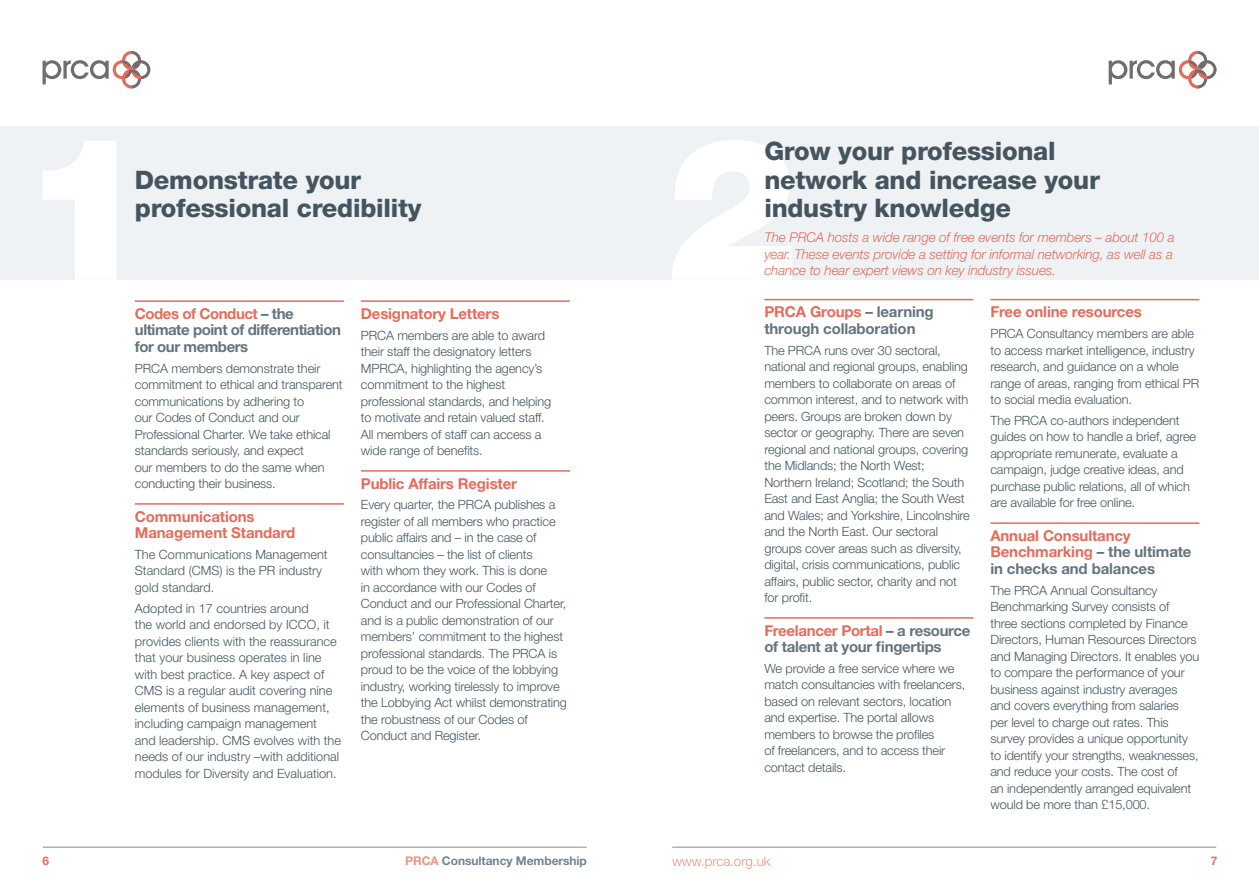
<style>
.page{position:relative;width:1259px;height:893px;background:#fff}
.page>*{position:absolute;margin:0;border:0;box-sizing:border-box;transform-origin:0 0}
.t1{font:800 25.5px/28.5px "Helvetica Neue LT";letter-spacing:-.01em;color:#455560}
.t2{font:700 15px/16.5px "Helvetica Neue LT";letter-spacing:-.02em;color:#64747f}
.t3{font:700 15px/16.5px "Helvetica Neue LT";letter-spacing:-.01em;color:#e66b5b}
.t4{font:italic 300 13.5px/16.5px "Helvetica Neue LT";letter-spacing:-.01em;color:#e66b5b}
.t5{font:300 13.5px "Helvetica Neue LT";letter-spacing:-.005em;color:#ec9381}
.t6{font:300 12.75px/16.5px "Helvetica Neue LT";letter-spacing:-.01em;color:#455560}
.t7{font:700 12px "Helvetica Neue LT";letter-spacing:-.005em;color:#74838e}
.t8{font:700 11.85px "Helvetica Neue LT";color:#e66b5b}
.s1{color:#e66b5b}
.s2{color:#ec9381}
</style>
<div class="page">
<hr style="left:43px;top:846px;width:543px;height:2px;background:#a8b3bc">
<hr style="left:673px;top:846px;width:542px;height:2px;background:#a8b3bc">
<svg style="left:43px;top:51px;width:107px;height:37px"></svg>
<svg style="left:1108px;top:51px;width:108px;height:37px"></svg>
<div style="left:0;top:127px;width:1259px;height:153px;background:#eff2f4"></div>
<svg style="left:672px;top:140px;width:119px;height:139px"></svg>
<hr style="left:135px;top:300px;width:209px;height:2px;background:#e66b5b">
<hr style="left:135px;top:503px;width:209px;height:2px;background:#e66b5b">
<hr style="left:361px;top:300px;width:209px;height:2px;background:#e66b5b">
<hr style="left:361px;top:470px;width:209px;height:2px;background:#e66b5b">
<hr style="left:764px;top:299px;width:209px;height:1px;background:#e66b5b">
<hr style="left:764px;top:617px;width:209px;height:2px;background:#e66b5b">
<hr style="left:990px;top:299px;width:209px;height:1px;background:#e66b5b">
<hr style="left:990px;top:522px;width:209px;height:2px;background:#e66b5b">
<svg style="left:43px;top:141px;width:73px;height:138px"></svg>
<h1 class="t1" style="left:135px;top:165px;width:288px">Demonstrate your professional credibility</h1>
<p class="t2" style="left:135px;top:305px;width:208px"><span class="s1">Codes of Conduct</span> – the ultimate point of differentiation for our members</p>
<p class="t6" style="left:135px;top:360px;width:209px">PRCA members demonstrate their commitment to ethical and transparent communications by adhering to<br>our Codes of Conduct and our<br>Professional Charter. We take ethical standards seriously, and expect<br>our members to do the same when conducting their business.</p>
<p class="t3" style="left:135px;top:508px;width:162px">Communications<br>Management Standard</p>
<p class="t6" style="left:135px;top:546px;width:194px">The Communications Management<br>Standard (CMS) is the PR industry gold standard.</p>
<p class="t6" style="left:135px;top:600px;width:208px">Adopted in 17 countries around<br>the world and endorsed by ICCO, it provides clients with the reassurance that your business operates in line with best practice. A key aspect of CMS is a regular audit covering nine elements of business management, including campaign management<br>and leadership. CMS evolves with the needs of our industry –with additional modules for Diversity and Evaluation.</p>
<p class="t3" style="left:361px;top:305px;width:140px">Designatory Letters</p>
<p class="t6" style="left:361px;top:327px;width:192px">PRCA members are able to award their staff the designatory letters<br>MPRCA, highlighting the agency’s commitment to the highest professional standards, and helping to motivate and retain valued staff.<br>All members of staff can access a wide range of benefits.</p>
<p class="t3" style="left:361px;top:475px;width:158px">Public Affairs Register</p>
<p class="t6" style="left:361px;top:496px;width:208px">Every quarter, the PRCA publishes a register of all members who practice public affairs and – in the case of consultancies – the list of clients<br>with whom they work. This is done<br>in accordance with our Codes of Conduct and our Professional Charter, and is a public demonstration of our members’ commitment to the highest professional standards. The PRCA is proud to be the voice of the lobbying industry, working tirelessly to improve the Lobbying Act whilst demonstrating the robustness of our Codes of Conduct and Register.</p>
<h1 class="t1" style="left:764px;top:137px;width:337px">Grow your professional network and increase your industry knowledge</h1>
<p class="t4" style="left:764px;top:229px;width:412px">The PRCA hosts a wide range of free events for members – about 100 a year. These events provide a setting for informal networking, as well as a chance to hear expert views on key industry issues.</p>
<p class="t2" style="left:764px;top:303px;width:171px"><span class="s1">PRCA Groups</span> – learning through collaboration</p>
<p class="t6" style="left:764px;top:342px;width:207px">The PRCA runs over 30 sectoral, national and regional groups, enabling members to collaborate on areas of common interest, and to network with peers. Groups are broken down by sector or geography. There are seven regional and national groups, covering the Midlands; the North West; Northern Ireland; Scotland; the South East and East Anglia; the South West and Wales; and Yorkshire, Lincolnshire and the North East. Our sectoral groups cover areas such as diversity, digital, crisis communications, public affairs, public sector, charity and not for profit.</p>
<p class="t2" style="left:764px;top:622px;width:208px"><span class="s1">Freelancer Portal</span> – a resource of talent at your fingertips</p>
<p class="t6" style="left:764px;top:660px;width:202px">We provide a free service where we match consultancies with freelancers, based on relevant sectors, location and expertise. The portal allows members to browse the profiles<br>of freelancers, and to access their contact details.</p>
<p class="t3" style="left:990px;top:303px;width:153px">Free online resources</p>
<p class="t6" style="left:990px;top:325px;width:210px">PRCA Consultancy members are able to access market intelligence, industry research, and guidance on a whole range of areas, ranging from ethical PR to social media evaluation.</p>
<p class="t6" style="left:990px;top:412px;width:207px">The PRCA co-authors independent guides on how to handle a brief, agree appropriate remunerate, evaluate a campaign, judge creative ideas, and purchase public relations, all of which are available for free online.</p>
<p class="t2" style="left:990px;top:527px;width:203px"><span class="s1">Annual Consultancy<br>Benchmarking</span> – the ultimate in checks and balances</p>
<p class="t6" style="left:990px;top:582px;width:210px">The PRCA Annual Consultancy Benchmarking Survey consists of three sections completed by Finance Directors, Human Resources Directors and Managing Directors. It enables you to compare the performance of your business against industry averages and covers everything from salaries per level to charge out rates. This survey provides a unique opportunity to identify your strengths, weaknesses, and reduce your costs. The cost of<br>an independently arranged equivalent would be more than £15,000.</p>
<p class="t8" style="left:43px;top:853px;width:8px">6</p>
<p class="t7" style="left:405px;top:853px;width:183px"><span class="s2">PRCA</span> Consultancy Membership</p>
<p class="t5" style="left:672px;top:853px;width:100px">www.prca.org.uk</p>
<p class="t8" style="left:1211px;top:853px;width:8px">7</p>
</div>
